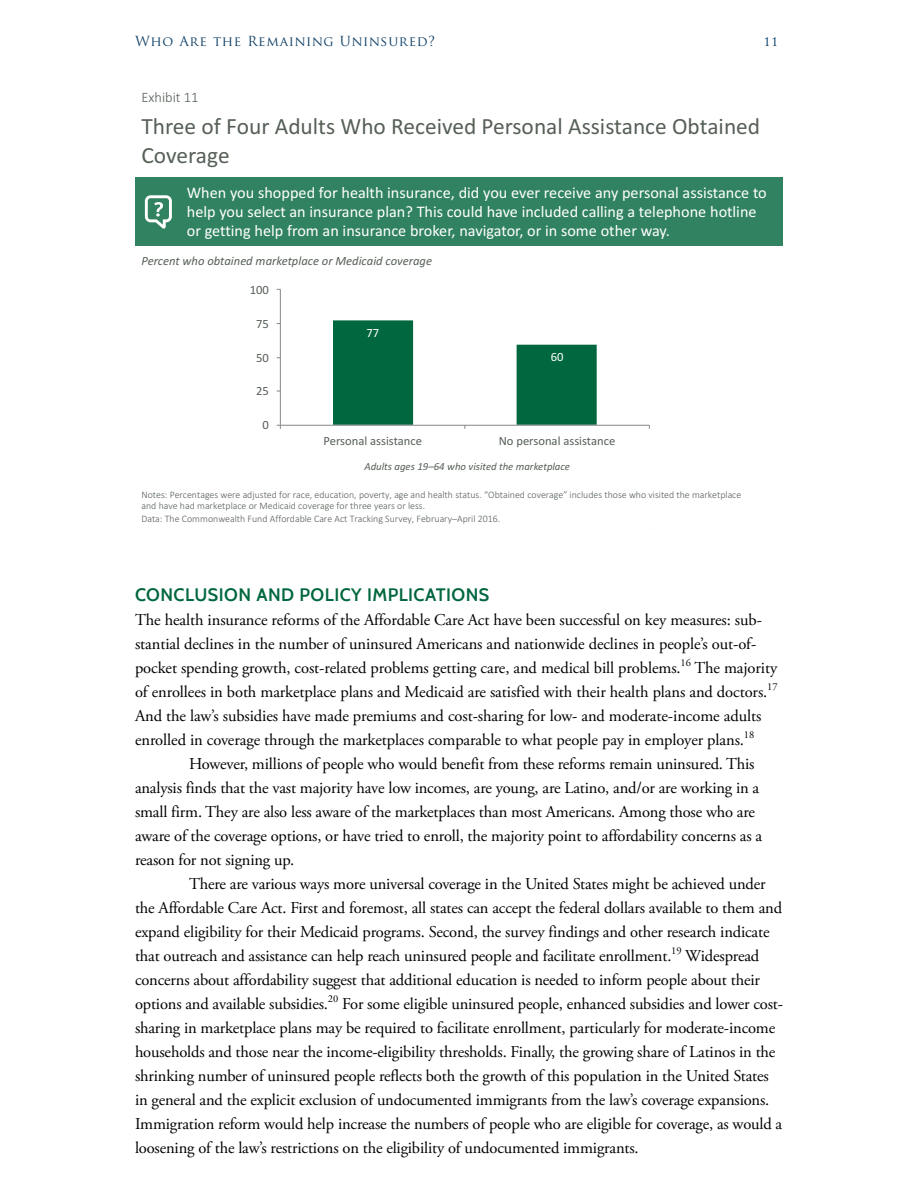
<style>
.page{position:relative;width:918px;height:1188px;background:#fff}
.page>*{position:absolute;margin:0;border:0;box-sizing:border-box;transform-origin:0 0}
.t1{font:23.4px/28.8px "Calibri";color:#566057}
.Head_A_-_rb{font:600 18px "Cabin";letter-spacing:.025em;color:#00673e}
.BT_2_-_Garamond_IB{font:16.5px/24px "Adobe Garamond Pro";letter-spacing:-.01em;color:#000}
.BT_-_Garamond_IB{font:16.5px/24px "Adobe Garamond Pro";letter-spacing:-.005em;color:#000}
.t2{font:16.2px/19.4px "Calibri";color:#fff}
.t3{font:300 14.4px "Calibri";letter-spacing:.005em;color:#566057}
.t4{font:13.5px "Trajan Pro";letter-spacing:.05em;color:#104168}
.t5{font:12.6px "Calibri";color:#566057}
.t6{font:italic 12.6px "Calibri";color:#566057}
.t7{font:12.6px "Calibri";color:#fff}
.t8{font:italic 10.8px "Calibri";color:#566057}
.t9{font:300 9.9px/12.1px "Calibri";letter-spacing:-.005em;color:#566057}
</style>
<div class="page">
<hr style="left:280px;top:289px;width:1px;height:136px;background:#868686">
<hr style="left:280px;top:425px;width:369px;height:1px;background:#868686">
<svg style="left:333px;top:320px;width:264px;height:109px"></svg>
<div style="left:135px;top:177px;width:648px;height:69px;background:#308261"></div>
<svg style="left:145px;top:195px;width:27px;height:34px"></svg>
<p class="t4" style="left:135px;top:33px;width:302px">Who Are the Remaining Uninsured?</p>
<p class="t4" style="left:763px;top:33px;width:17px">11</p>
<p class="t3" style="left:141px;top:88px;width:59px">Exhibit 11</p>
<p class="t1" style="left:141px;top:111px;width:620px">Three of Four Adults Who Received Personal Assistance Obtained<br>Coverage</p>
<p class="t2" style="left:187px;top:182px;width:581px">When you shopped for health insurance, did you ever receive any personal assistance to help you select an insurance plan? This could have included calling a telephone hotline or getting help from an insurance broker, navigator, or in some other way.</p>
<p class="t6" style="left:141px;top:252px;width:292px">Percent who obtained marketplace or Medicaid coverage</p>
<p class="t5" style="left:250px;top:281px;width:21px">100</p>
<p class="t5" style="left:256px;top:315px;width:14px">75</p>
<p class="t5" style="left:256px;top:349px;width:14px">50</p>
<p class="t5" style="left:256px;top:382px;width:14px">25</p>
<p class="t5" style="left:263px;top:416px;width:8px">0</p>
<p class="t7" style="left:366px;top:324px;width:14px">77</p>
<p class="t7" style="left:551px;top:348px;width:14px">60</p>
<p class="t5" style="left:324px;top:432px;width:100px">Personal assistance</p>
<p class="t5" style="left:499px;top:432px;width:118px">No personal assistance</p>
<p class="t8" style="left:365px;top:459px;width:207px">Adults ages 19–64 who visited the marketplace</p>
<p class="t9" style="left:141px;top:488px;width:601px">Notes: Percentages were adjusted for race, education, poverty, age and health status. “Obtained coverage” includes those who visited the marketplace and have had marketplace or Medicaid coverage for three years or less.<br>Data: The Commonwealth Fund Affordable Care Act Tracking Survey, February–April 2016.</p>
<p class="Head_A_-_rb" style="left:135px;top:583px;width:356px">CONCLUSION AND POLICY IMPLICATIONS</p>
<p class="BT_-_Garamond_IB" style="left:135px;top:608px;width:644px">The health insurance reforms of the Affordable Care Act have been successful on key measures: sub&shy;stantial declines in the number of uninsured Americans and nationwide declines in people’s out-of&shy;pocket spending growth, cost-related problems getting care, and medical bill problems.<sup>16</sup> The majority of enrollees in both marketplace plans and Medicaid are satisfied with their health plans and doctors.<sup>17<br></sup>And the law’s subsidies have made premiums and cost-sharing for low- and moderate-income adults enrolled in coverage through the marketplaces comparable to what people pay in employer plans.<sup>18</sup></p>
<p class="BT_2_-_Garamond_IB" style="left:135px;top:752px;width:629px;text-indent:54px">However, millions of people who would benefit from these reforms remain uninsured. This analysis finds that the vast majority have low incomes, are young, are Latino, and/or are working in a small firm. They are also less aware of the marketplaces than most Americans. Among those who are aware of the coverage options, or have tried to enroll, the majority point to affordability concerns as a reason for not signing up.</p>
<p class="BT_2_-_Garamond_IB" style="left:135px;top:872px;width:650px;text-indent:54px">There are various ways more universal coverage in the United States might be achieved under the Affordable Care Act. First and foremost, all states can accept the federal dollars available to them and expand eligibility for their Medicaid programs. Second, the survey findings and other research indicate that outreach and assistance can help reach uninsured people and facilitate enrollment.<sup>19</sup> Widespread concerns about affordability suggest that additional education is needed to inform people about their options and available subsidies.<sup>20</sup> For some eligible uninsured people, enhanced subsidies and lower cost&shy;sharing in marketplace plans may be required to facilitate enrollment, particularly for moderate-income households and those near the income-eligibility thresholds. Finally, the growing share of Latinos in the shrinking number of uninsured people reflects both the growth of this population in the United States in general and the explicit exclusion of undocumented immigrants from the law’s coverage expansions.<br>Immigration reform would help increase the numbers of people who are eligible for coverage, as would a loosening of the law’s restrictions on the eligibility of undocumented immigrants.</p>
</div>
